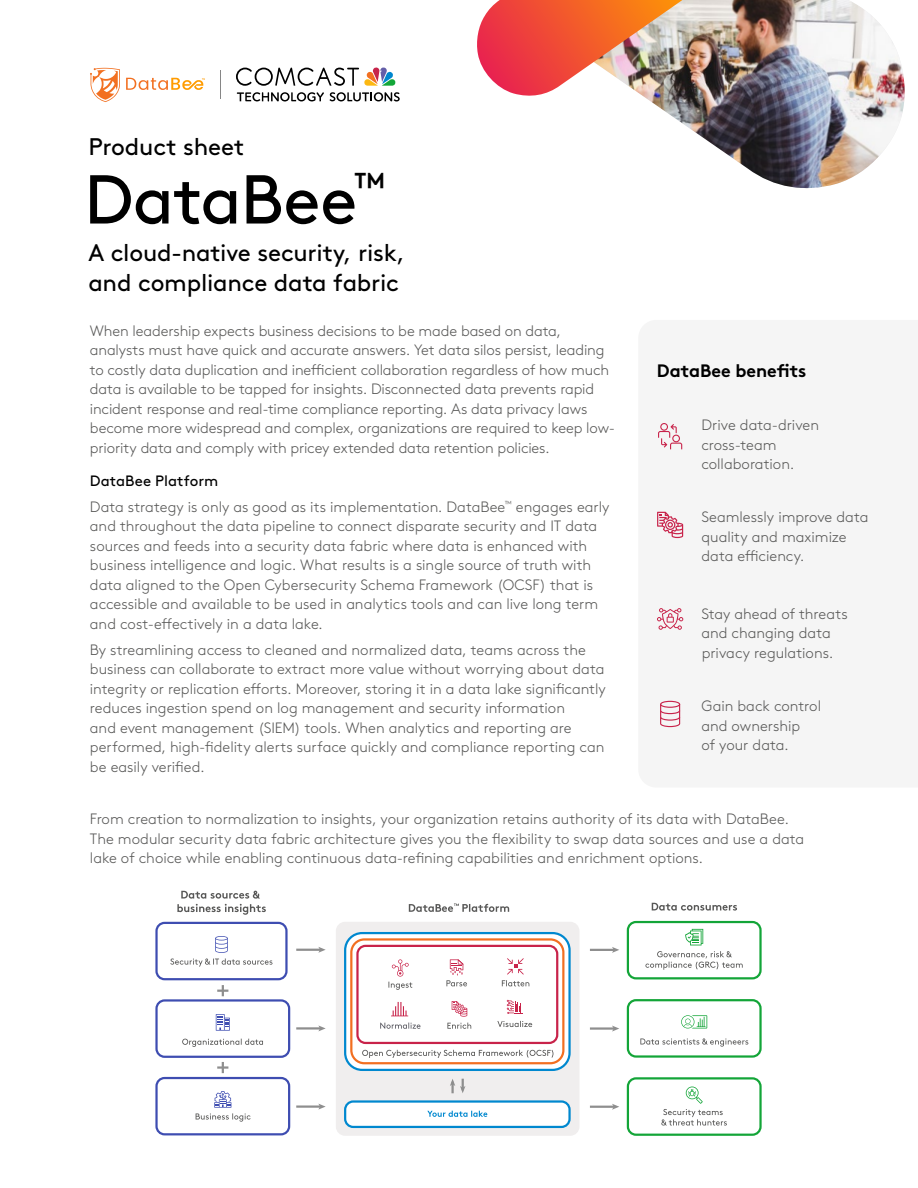
<style>
.page{position:relative;width:918px;height:1188px;background:#fff}
.page>*{position:absolute;margin:0;border:0;box-sizing:border-box;transform-origin:0 0}
.Headline{font:69px "Brown Std Regular Alt";letter-spacing:-.01em;color:#000}
.Subhead{font:24px/30px "Brown Std Regular Alt";letter-spacing:-.01em;color:#000}
.Chart_Header{font:700 18px "Brown Std";letter-spacing:-.005em;color:#000}
.Body_Copy_Normal{font:300 15px/19.5px "Brown Std";letter-spacing:-.005em;color:#575756}
.Sidebar_Icon_Label{font:300 15px/19.5px "Brown Std";color:#575756}
.Body_Copy_H1{font:15px "Brown Std Regular Alt";letter-spacing:.005em;color:#000}
</style>
<div class="page">
<svg style="left:560px;top:0;width:12px;height:86px"></svg>
<img style="left:572px;top:0;width:333px;height:189px">
<svg style="left:477px;top:0;width:83px;height:96px;background:#ef5357"></svg>
<svg style="left:657px;top:608px;width:26px;height:22px"></svg>
<svg style="left:657px;top:512px;width:26px;height:26px"></svg>
<svg style="left:660px;top:701px;width:20px;height:26px"></svg>
<svg style="left:658px;top:423px;width:24px;height:26px"></svg>
<div style="left:336px;top:922px;width:243px;height:214px;background:#f0eeee;border-radius:9px"></div>
<svg style="left:345px;top:933px;width:225px;height:137px;background:#f6f3f1"></svg>
<div style="left:344px;top:932px;width:227px;height:139px;border:2px solid #0088cf;border-radius:17px"></div>
<svg style="left:351px;top:939px;width:212px;height:124px;background:#fdf7f7"></svg>
<div style="left:350px;top:938px;width:214px;height:126px;border:2px solid #f26f21;border-radius:13px"></div>
<svg style="left:362px;top:1050px;width:191px;height:8px"></svg>
<div style="left:357px;top:946px;width:200px;height:97px;background:#fff;border-radius:8px"></div>
<div style="left:356px;top:945px;width:202px;height:99px;border:2px solid #c8234a;border-radius:8px"></div>
<svg style="left:388px;top:959px;width:24px;height:31px"></svg>
<svg style="left:446px;top:959px;width:21px;height:27px"></svg>
<svg style="left:502px;top:958px;width:27px;height:28px"></svg>
<svg style="left:391px;top:1002px;width:17px;height:14px"></svg>
<svg style="left:380px;top:1023px;width:41px;height:6px"></svg>
<svg style="left:452px;top:1001px;width:15px;height:16px"></svg>
<svg style="left:447px;top:1023px;width:24px;height:6px"></svg>
<svg style="left:507px;top:1000px;width:16px;height:14px"></svg>
<svg style="left:497px;top:1021px;width:35px;height:6px"></svg>
<div style="left:627px;top:921px;width:135px;height:58px;border:2px solid #13a538;border-radius:8px"></div>
<svg style="left:685px;top:929px;width:18px;height:16px"></svg>
<svg style="left:645px;top:951px;width:98px;height:19px"></svg>
<div style="left:627px;top:999px;width:135px;height:59px;border:2px solid #13a538;border-radius:8px"></div>
<svg style="left:681px;top:1015px;width:26px;height:13px"></svg>
<svg style="left:640px;top:1038px;width:108px;height:9px"></svg>
<div style="left:627px;top:1077px;width:135px;height:59px;border:2px solid #13a538;border-radius:8px"></div>
<svg style="left:661px;top:1087px;width:66px;height:39px"></svg>
<svg style="left:652px;top:903px;width:85px;height:8px"></svg>
<hr style="left:590px;top:1027px;width:24px;height:3px;background:#8e8e8e">
<svg style="left:612px;top:1026px;width:7px;height:6px"></svg>
<hr style="left:590px;top:949px;width:24px;height:2px;background:#8e8e8e">
<svg style="left:612px;top:947px;width:7px;height:6px"></svg>
<hr style="left:590px;top:1106px;width:24px;height:2px;background:#8e8e8e">
<svg style="left:612px;top:1104px;width:7px;height:6px"></svg>
<svg style="left:450px;top:1079px;width:15px;height:14px"></svg>
<div style="left:345px;top:1102px;width:225px;height:25px;background:#fff;border-radius:8px"></div>
<div style="left:344px;top:1100px;width:227px;height:28px;border:2px solid #0088cf;border-radius:8px"></div>
<svg style="left:427px;top:1111px;width:60px;height:6px"></svg>
<hr style="left:296px;top:1027px;width:24px;height:3px;background:#8e8e8e">
<svg style="left:318px;top:1025px;width:8px;height:6px"></svg>
<hr style="left:296px;top:949px;width:24px;height:2px;background:#8e8e8e">
<svg style="left:318px;top:947px;width:8px;height:6px"></svg>
<hr style="left:296px;top:1105px;width:24px;height:3px;background:#8e8e8e">
<svg style="left:318px;top:1104px;width:8px;height:6px"></svg>
<svg style="left:409px;top:903px;width:100px;height:9px"></svg>
<div style="left:155px;top:922px;width:133px;height:58px;border:2px solid #3e4db1;border-radius:8px"></div>
<svg style="left:170px;top:936px;width:103px;height:31px"></svg>
<div style="left:155px;top:999px;width:135px;height:59px;border:2px solid #3e4db1;border-radius:8px"></div>
<svg style="left:216px;top:1014px;width:14px;height:17px"></svg>
<svg style="left:182px;top:1039px;width:81px;height:8px"></svg>
<div style="left:155px;top:1077px;width:135px;height:58px;border:2px solid #3e4db1;border-radius:8px"></div>
<svg style="left:196px;top:1091px;width:55px;height:31px"></svg>
<svg style="left:177px;top:891px;width:89px;height:24px"></svg>
<svg style="left:217px;top:985px;width:11px;height:11px"></svg>
<svg style="left:217px;top:1062px;width:11px;height:11px"></svg>
<svg style="left:236px;top:67px;width:160px;height:19px"></svg>
<svg style="left:237px;top:92px;width:163px;height:10px"></svg>
<svg style="left:220px;top:70px;width:1px;height:29px"></svg>
<svg style="left:90px;top:68px;width:30px;height:34px"></svg>
<svg style="left:126px;top:78px;width:79px;height:12px"></svg>
<p class="Subhead" style="left:88px;top:132px;width:157px">Product sheet</p>
<p class="Headline" style="left:84px;top:159px;width:304px">DataBee<sup>™</sup></p>
<p class="Subhead" style="left:88px;top:238px;width:318px">A cloud-native security, risk, and compliance data fabric</p>
<p class="Body_Copy_Normal" style="left:90px;top:321px;width:527px">When leadership expects business decisions to be made based on data, analysts must have quick and accurate answers. Yet data silos persist, leading to costly data duplication and inefficient collaboration regardless of how much data is available to be tapped for insights. Disconnected data prevents rapid incident response and real-time compliance reporting. As data privacy laws become more widespread and complex, organizations are required to keep low&shy;priority data and comply with pricey extended data retention policies.</p>
<p class="Body_Copy_H1" style="left:90px;top:472px;width:130px">DataBee Platform</p>
<p class="Body_Copy_Normal" style="left:90px;top:497px;width:521px">Data strategy is only as good as its implementation. DataBee<sup>™</sup> engages early and throughout the data pipeline to connect disparate security and IT data sources and feeds into a security data fabric where data is enhanced with business intelligence and logic. What results is a single source of truth with data aligned to the Open Cybersecurity Schema Framework (OCSF) that is accessible and available to be used in analytics tools and can live long term and cost-effectively in a data lake.</p>
<p class="Body_Copy_Normal" style="left:90px;top:640px;width:517px">By streamlining access to cleaned and normalized data, teams across the business can collaborate to extract more value without worrying about data integrity or replication efforts. Moreover, storing it in a data lake significantly reduces ingestion spend on log management and security information<br>and event management (SIEM) tools. When analytics and reporting are performed, high-fidelity alerts surface quickly and compliance reporting can be easily verified.</p>
<p class="Body_Copy_Normal" style="left:90px;top:809px;width:716px">From creation to normalization to insights, your organization retains authority of its data with DataBee.<br>The modular security data fabric architecture gives you the flexibility to swap data sources and use a data lake of choice while enabling continuous data-refining capabilities and enrichment options.</p>
<p class="Chart_Header" style="left:657px;top:360px;width:151px">DataBee benefits</p>
<p class="Sidebar_Icon_Label" style="left:701px;top:415px;width:119px">Drive data-driven cross-team collaboration.</p>
<p class="Sidebar_Icon_Label" style="left:701px;top:507px;width:168px">Seamlessly improve data quality and maximize data efficiency.</p>
<p class="Sidebar_Icon_Label" style="left:701px;top:604px;width:148px">Stay ahead of threats and changing data privacy regulations.</p>
<p class="Sidebar_Icon_Label" style="left:701px;top:697px;width:121px">Gain back control and ownership<br>of your data.</p>
</div>
